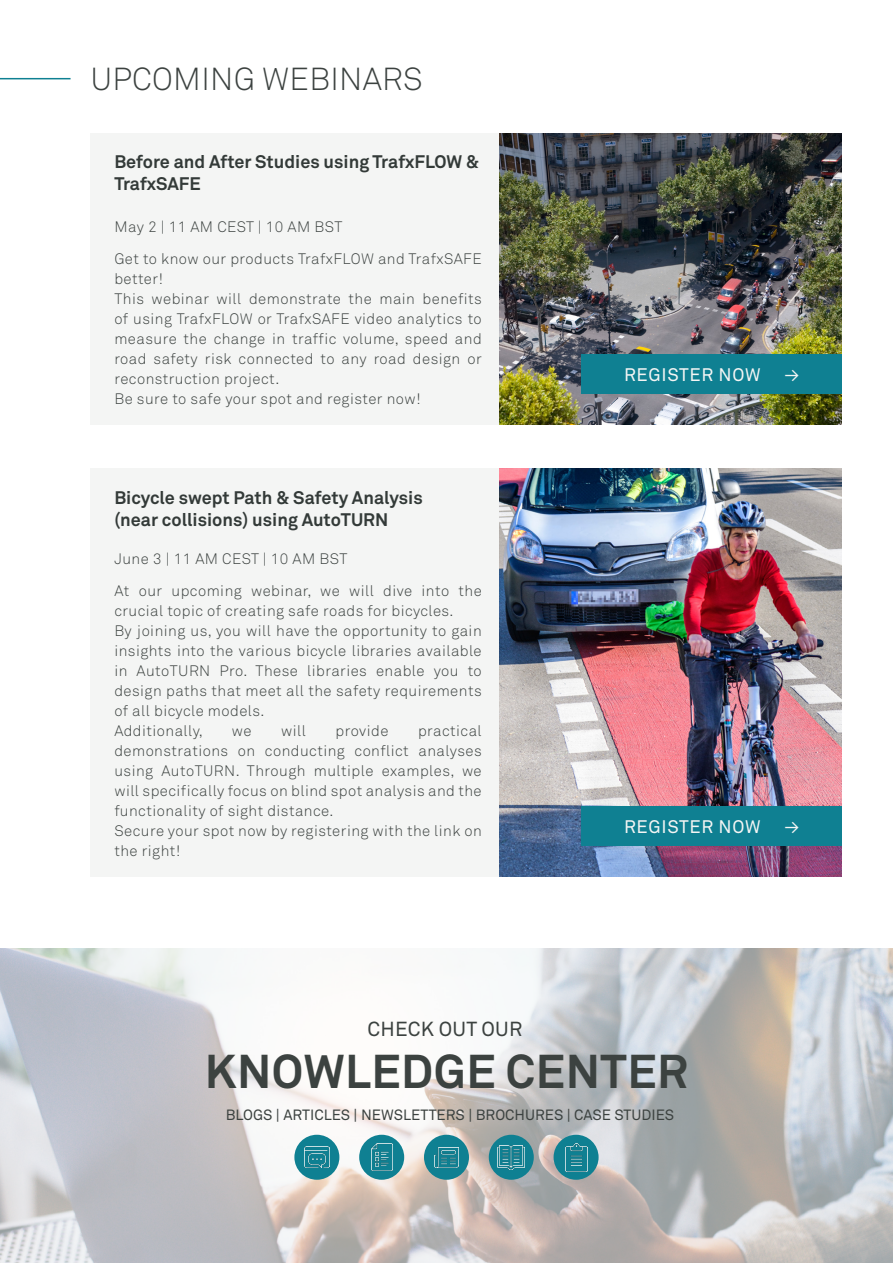
<style>
.page{position:relative;width:893px;height:1263px;background:#fff}
.page>*{position:absolute;margin:0;border:0;box-sizing:border-box;transform-origin:0 0}
.t1{font:700 46.95px "Akkurat Pro";letter-spacing:.01em;color:#3c4240}
.t2{font:300 31.5px "Akkurat Pro";letter-spacing:.01em;color:#3c4240}
.t3{font:20.1px "Akkurat Pro";letter-spacing:.01em;color:#3c4240}
.t4{font:700 18px/21.6px "Akkurat Pro";color:#333a38}
.t5{font:18px "Akkurat Pro";letter-spacing:.04em;color:#f4f5f4}
.t6{font:300 15px/20px "Akkurat Pro";letter-spacing:.03em;color:#3c4240}
.t7{font:14.7px "Akkurat Pro";color:#3c4240}
</style>
<div class="page">
<hr style="left:0;top:78px;width:71px;height:1px;background:#0f8092">
<div style="left:90px;top:468px;width:410px;height:409px;background:#f4f5f4"></div>
<div style="left:90px;top:133px;width:410px;height:291px;background:#f4f5f4"></div>
<img style="left:500px;top:468px;width:342px;height:409px">
<img style="left:500px;top:133px;width:342px;height:291px">
<img style="left:0;top:948px;width:893px;height:315px">
<div style="left:294px;top:1135px;width:45px;height:45px;background:#0f8092;border-radius:50%"></div>
<div style="left:359px;top:1135px;width:45px;height:45px;background:#0f8092;border-radius:50%"></div>
<div style="left:424px;top:1135px;width:45px;height:45px;background:#0f8092;border-radius:50%"></div>
<div style="left:489px;top:1135px;width:45px;height:45px;background:#0f8092;border-radius:50%"></div>
<div style="left:554px;top:1135px;width:45px;height:45px;background:#0f8092;border-radius:50%"></div>
<img style="left:371px;top:1144px;width:21px;height:27px">
<img style="left:305px;top:1147px;width:24px;height:20px">
<img style="left:498px;top:1146px;width:27px;height:23px">
<img style="left:565px;top:1143px;width:22px;height:28px">
<img style="left:434px;top:1147px;width:24px;height:20px">
<div style="left:582px;top:354px;width:260px;height:40px;background:#0f8092"></div>
<div style="left:582px;top:806px;width:260px;height:40px;background:#0f8092"></div>
<h2 class="t2" style="left:90px;top:61px;width:334px">UPCOMING WEBINARS</h2>
<p class="t4" style="left:114px;top:151px;width:366px">Before and After Studies using TrafxFLOW &amp;<br>TrafxSAFE</p>
<p class="t6" style="left:114px;top:217px;width:230px">May 2 | 11 AM CEST | 10 AM BST</p>
<p class="t6" style="left:114px;top:249px;width:369px">Get to know our products TrafxFLOW and TrafxSAFE better!<br>This webinar will demonstrate the main benefits of using TrafxFLOW or TrafxSAFE video analytics to measure the change in traffic volume, speed and road safety risk connected to any road design or reconstruction project.<br>Be sure to safe your spot and register now!</p>
<p class="t4" style="left:114px;top:487px;width:310px">Bicycle swept Path &amp; Safety Analysis (near collisions) using AutoTURN</p>
<p class="t6" style="left:114px;top:549px;width:234px">June 3 | 11 AM CEST | 10 AM BST</p>
<p class="t6" style="left:114px;top:581px;width:369px">At our upcoming webinar, we will dive into the crucial topic of creating safe roads for bicycles.<br>By joining us, you will have the opportunity to gain insights into the various bicycle libraries available in AutoTURN Pro. These libraries enable you to design paths that meet all the safety requirements of all bicycle models.<br>Additionally,</p>
<p class="t6" style="left:114px;top:721px;width:369px;text-indent:304px">practical demonstrations on conducting conflict analyses using AutoTURN. Through multiple examples, we will specifically focus on blind spot analysis and the functionality of sight distance.<br>Secure your spot now by registering with the link on the right!</p>
<p class="t6" style="left:232px;top:721px;width:21px">we</p>
<p class="t6" style="left:281px;top:721px;width:26px">will</p>
<p class="t6" style="left:336px;top:721px;width:54px">provide</p>
<p class="t5" style="left:624px;top:364px;width:138px">REGISTER NOW</p>
<p class="t5" style="left:784px;top:364px;width:17px">→</p>
<p class="t5" style="left:624px;top:816px;width:138px">REGISTER NOW</p>
<p class="t5" style="left:784px;top:816px;width:17px">→</p>
<h3 class="t3" style="left:368px;top:1017px;width:156px">CHECK OUT OUR</h3>
<h1 class="t1" style="left:205px;top:1043px;width:485px">KNOWLEDGE CENTER</h1>
<p class="t7" style="left:226px;top:1106px;width:450px">BLOGS | ARTICLES | NEWSLETTERS | BROCHURES | CASE STUDIES</p>
</div>
